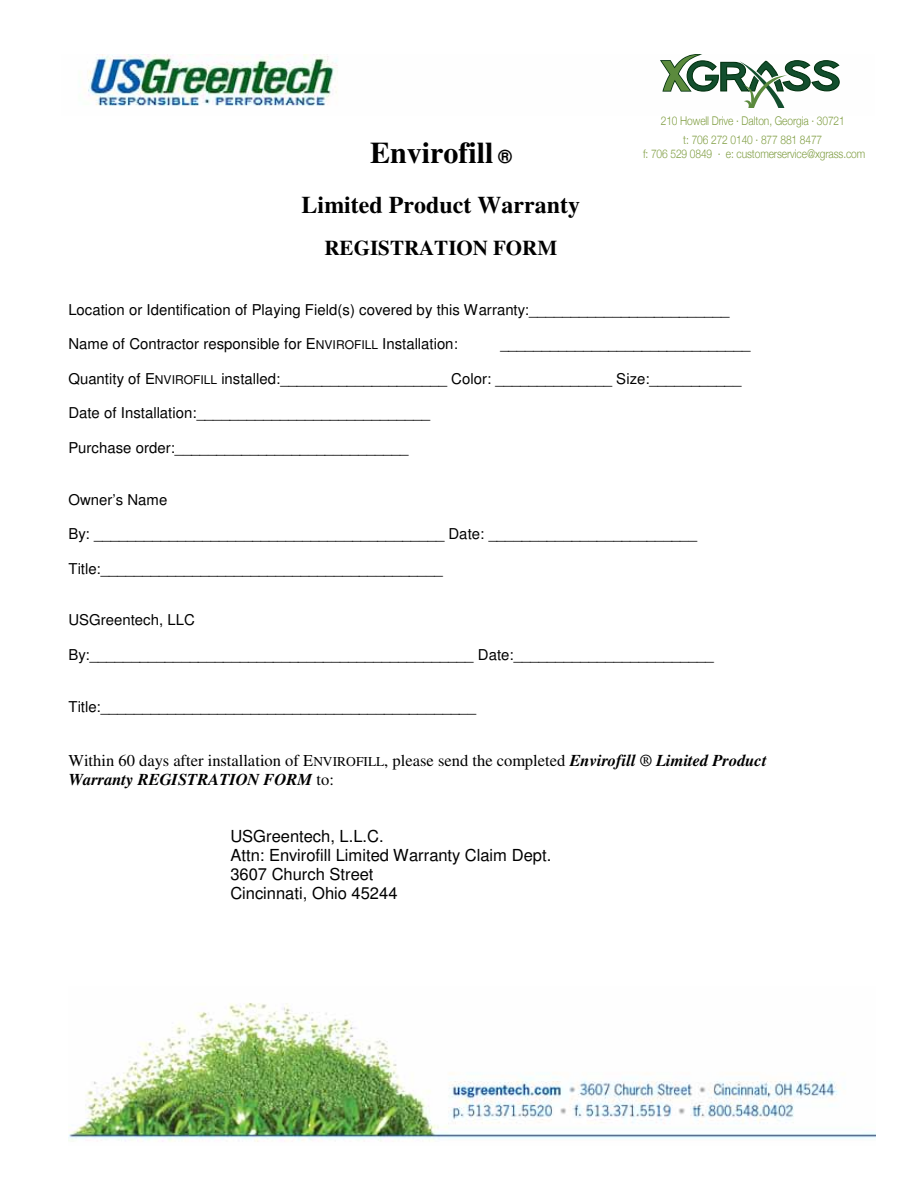
<style>
.page{position:relative;width:918px;height:1188px;background:#fff}
.page>*{position:absolute;margin:0;border:0;box-sizing:border-box;transform-origin:0 0}
.t1{font:700 30px "Times";color:#000}
.t2{font:700 24px "Times";color:#000}
.t3{font:700 21px "Times";color:#000}
.t4{font:16.5px/19px "Times";color:#000}
.t5{font:16.5px/18.9px "Helvetica";color:#000}
.t6{font:15px "Helvetica";color:#000}
.t7{font:300 12px/14.4px "Helvetica Neue";letter-spacing:-.01em;color:#809e43;text-align:center;scale:.85 1}
.s1{font-family:"Helvetica";font-size:18px}
.s2{font-size:12px}
.s3{font-size:13.5px}
.s4{font-weight:700;font-style:italic}
</style>
<div class="page">
<img style="left:84px;top:54px;width:254px;height:52px">
<img style="left:68px;top:1003px;width:807px;height:139px">
<svg style="left:660px;top:54px;width:180px;height:54px"></svg>
<h1 class="t1" style="left:370px;top:142px;width:143px">Envirofill <span class="s1">®</span></h1>
<h2 class="t2" style="left:302px;top:196px;width:280px">Limited Product Warranty</h2>
<h3 class="t3" style="left:325px;top:240px;width:234px">REGISTRATION FORM</h3>
<p class="t7" style="left:661px;top:113px;width:218px">210 Howell Drive · Dalton, Georgia · 30721</p>
<p class="t7" style="left:643px;top:132px;width:263px">t: 706 272 0140 · 877 881 8477<br>f: 706 529 0849 · e: customerservice@xgrass.com</p>
<p class="t6" style="left:68px;top:304px;width:662px">Location or Identification of Playing Field(s) covered by this Warranty:________________________</p>
<p class="t6" style="left:68px;top:338px;width:391px">Name of Contractor responsible for E<span class="s2">NVIROFILL</span> Installation:</p>
<p class="t6" style="left:500px;top:338px;width:252px">______________________________</p>
<p class="t6" style="left:68px;top:373px;width:674px">Quantity of E<span class="s2">NVIROFILL</span> installed:____________________ Color: ______________ Size:___________</p>
<p class="t6" style="left:68px;top:407px;width:363px">Date of Installation:____________________________</p>
<p class="t6" style="left:68px;top:442px;width:342px">Purchase order:____________________________</p>
<p class="t6" style="left:68px;top:493px;width:101px">Owner’s Name</p>
<p class="t6" style="left:68px;top:528px;width:630px">By: __________________________________________ Date: _________________________</p>
<p class="t6" style="left:68px;top:562px;width:376px">Title:_________________________________________</p>
<p class="t6" style="left:68px;top:614px;width:128px">USGreentech, LLC</p>
<p class="t6" style="left:68px;top:649px;width:647px">By:______________________________________________ Date:________________________</p>
<p class="t6" style="left:68px;top:701px;width:409px">Title:_____________________________________________</p>
<p class="t4" style="left:68px;top:752px;width:700px">Within 60 days after installation of E<span class="s3">NVIROFILL</span>, please send the completed <span class="s4">Envirofill ® Limited Product<br>Warranty REGISTRATION FORM</span> to:</p>
<p class="t5" style="left:230px;top:828px;width:322px">USGreentech, L.L.C.<br>Attn: Envirofill Limited Warranty Claim Dept.<br>3607 Church Street<br>Cincinnati, Ohio 45244</p>
</div>
